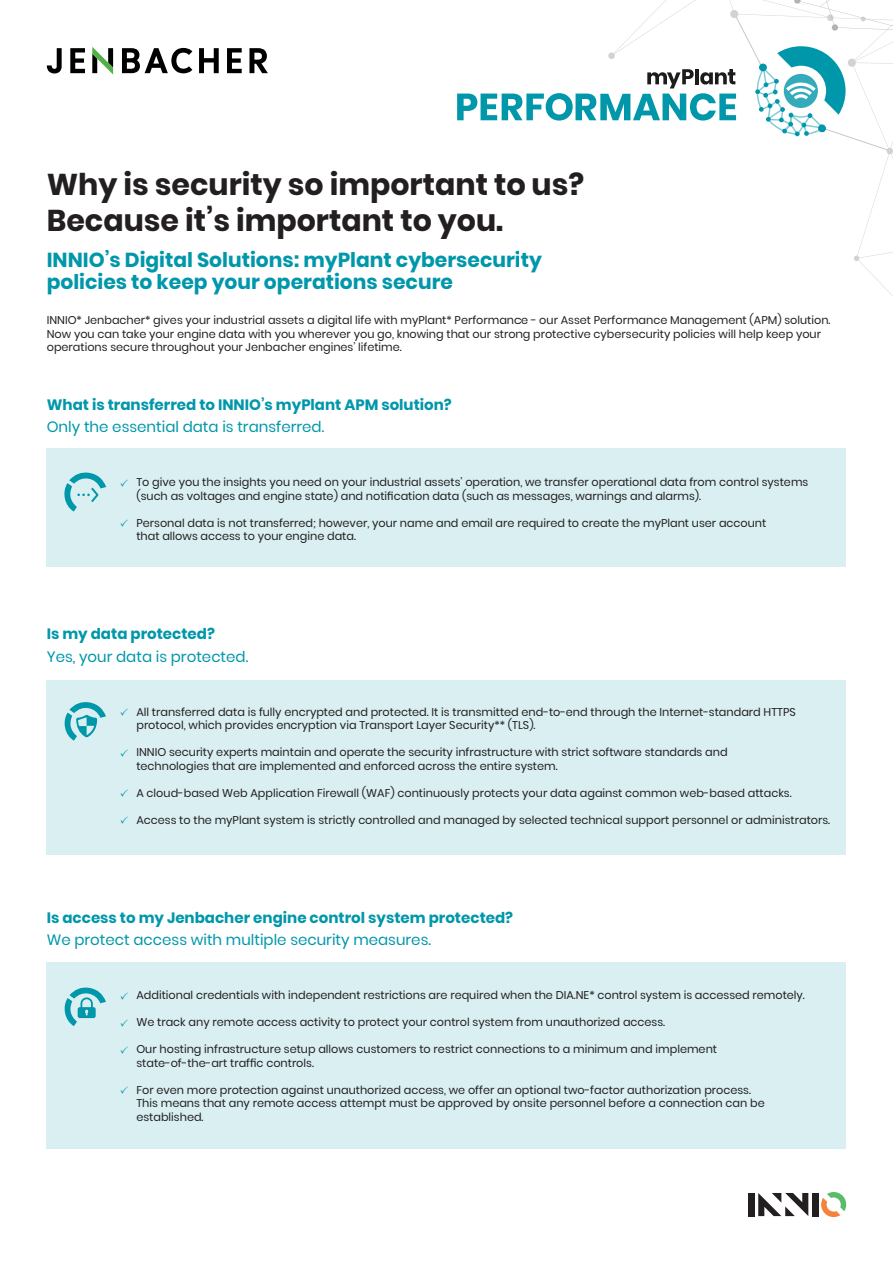
<style>
.page{position:relative;width:893px;height:1263px;background:#fff}
.page>*{position:absolute;margin:0;border:0;box-sizing:border-box;transform-origin:0 0}
.Titel{font:700 30px/36px "Poppins";color:#231f20}
.Titel-2{font:700 20.25px/22.5px "Poppins";color:#0097aa}
.Fliess_headline{font:700 15px "Poppins";color:#0097aa}
.Fliess_headline-2{font:15px "Poppins";color:#0097aa}
.Fliesstext{font:11.25px/13.5px "Poppins";color:#231f20}
</style>
<div class="page">
<div style="left:47px;top:449px;width:799px;height:118px;background:#d9eff2"></div>
<div style="left:47px;top:680px;width:799px;height:174px;background:#d9eff2"></div>
<div style="left:47px;top:962px;width:799px;height:187px;background:#d9eff2"></div>
<svg style="left:64px;top:472px;width:42px;height:39px"></svg>
<svg style="left:64px;top:702px;width:42px;height:39px"></svg>
<svg style="left:64px;top:987px;width:42px;height:39px"></svg>
<svg style="left:122px;top:48px;width:70px;height:25px"></svg>
<svg style="left:199px;top:48px;width:20px;height:25px"></svg>
<svg style="left:227px;top:48px;width:15px;height:25px"></svg>
<svg style="left:249px;top:48px;width:19px;height:25px"></svg>
<svg style="left:70px;top:48px;width:15px;height:25px"></svg>
<svg style="left:47px;top:48px;width:15px;height:25px"></svg>
<svg style="left:92px;top:47px;width:21px;height:28px"></svg>
<svg style="left:673px;top:0;width:220px;height:296px"></svg>
<div style="left:748px;top:1193px;width:6px;height:23px;background:#231f20"></div>
<div style="left:812px;top:1193px;width:6px;height:23px;background:#231f20"></div>
<svg style="left:758px;top:1193px;width:50px;height:23px"></svg>
<svg style="left:821px;top:1192px;width:25px;height:25px"></svg>
<svg style="left:457px;top:15px;width:432px;height:136px"></svg>
<div style="left:818px;top:124px;width:8px;height:8px;border:2px solid #0097aa;border-radius:50%"></div>
<p class="Titel" style="left:47px;top:167px;width:539px">Why is security so important to us?<br>Because it’s important to you.</p>
<p class="Titel-2" style="left:47px;top:248px;width:497px">INNIO’s Digital Solutions: myPlant cybersecurity policies to keep your operations secure</p>
<p class="Fliesstext" style="left:47px;top:313px;width:785px">INNIO* Jenbacher* gives your industrial assets a digital life with myPlant* Performance - our Asset Performance Management (APM) solution.<br>Now you can take your engine data with you wherever you go, knowing that our strong protective cybersecurity policies will help keep your operations secure throughout your Jenbacher engines’ lifetime.</p>
<p class="Fliess_headline" style="left:47px;top:396px;width:407px">What is transferred to INNIO’s myPlant APM solution?</p>
<p class="Fliess_headline-2" style="left:47px;top:418px;width:279px">Only the essential data is transferred.</p>
<p class="Fliesstext" style="left:136px;top:475px;width:673px">To give you the insights you need on your industrial assets’ operation, we transfer operational data from control systems (such as voltages and engine state) and notification data (such as messages, warnings and alarms).</p>
<p class="Fliesstext" style="left:136px;top:516px;width:631px">Personal data is not transferred; however, your name and email are required to create the myPlant user account that allows access to your engine data.</p>
<p class="Fliess_headline" style="left:47px;top:625px;width:170px">Is my data protected?</p>
<p class="Fliess_headline-2" style="left:47px;top:648px;width:203px">Yes, your data is protected.</p>
<p class="Fliesstext" style="left:136px;top:705px;width:661px">All transferred data is fully encrypted and protected. It is transmitted end-to-end through the Internet-standard HTTPS protocol, which provides encryption via Transport Layer Security** (TLS).</p>
<p class="Fliesstext" style="left:136px;top:745px;width:593px">INNIO security experts maintain and operate the security infrastructure with strict software standards and technologies that are implemented and enforced across the entire system.</p>
<p class="Fliesstext" style="left:136px;top:786px;width:657px">A cloud-based Web Application Firewall (WAF) continuously protects your data against common web-based attacks.</p>
<p class="Fliesstext" style="left:136px;top:813px;width:695px">Access to the myPlant system is strictly controlled and managed by selected technical support personnel or administrators.</p>
<p class="Fliess_headline" style="left:47px;top:909px;width:468px">Is access to my Jenbacher engine control system protected?</p>
<p class="Fliess_headline-2" style="left:47px;top:931px;width:386px">We protect access with multiple security measures.</p>
<p class="Fliesstext" style="left:136px;top:988px;width:670px">Additional credentials with independent restrictions are required when the DIA.NE* control system is accessed remotely.</p>
<p class="Fliesstext" style="left:136px;top:1015px;width:530px">We track any remote access activity to protect your control system from unauthorized access.</p>
<p class="Fliesstext" style="left:136px;top:1042px;width:582px">Our hosting infrastructure setup allows customers to restrict connections to a minimum and implement state-of-the-art traffic controls.</p>
<p class="Fliesstext" style="left:136px;top:1083px;width:616px">For even more protection against unauthorized access, we offer an optional two-factor authorization process.</p>
<p class="Fliesstext" style="left:136px;top:1096px;width:630px">This means that any remote access attempt must be approved by onsite personnel before a connection can be</p>
<p class="Fliesstext" style="left:136px;top:1110px;width:69px">established.</p>
</div>
